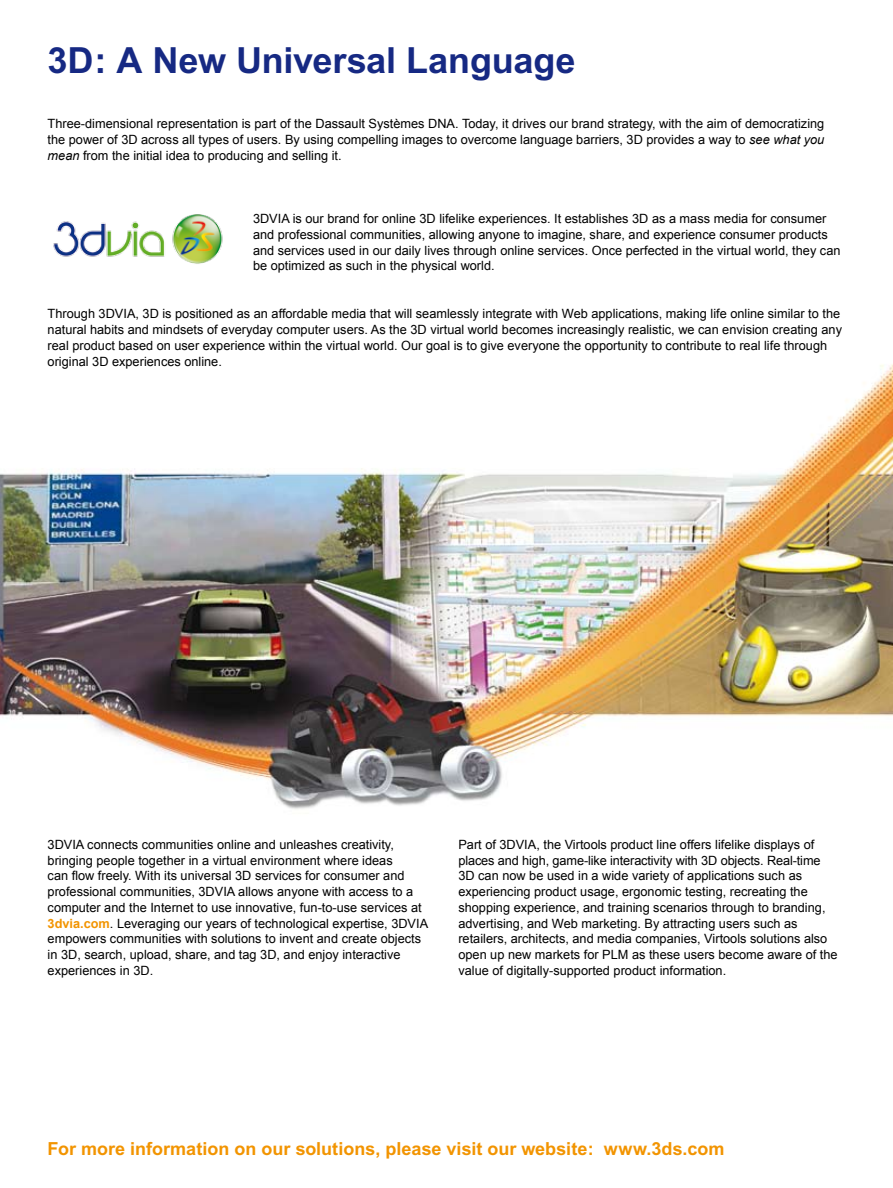
<style>
.page{position:relative;width:893px;height:1188px;background:#fff}
.page>*{position:absolute;margin:0;border:0;box-sizing:border-box;transform-origin:0 0}
.t1{font:700 36px "Arial";letter-spacing:-.005em;color:#162983}
.t2{font:700 18px "Arial";color:#f29400}
.t3{font:12.75px/15.8px "Arial";color:#000}
.s1{font-style:italic}
.s2{font-weight:700;color:#f29400}
</style>
<div class="page">
<img style="left:0;top:364px;width:893px;height:445px">
<img style="left:53px;top:214px;width:170px;height:50px">
<h1 class="t1" style="left:48px;top:40px;width:529px">3D: A New Universal Language</h1>
<p class="t3" style="left:48px;top:116px;width:778px;text-align:justify">Three-dimensional representation is part of the Dassault Systèmes DNA. Today, it drives our brand strategy, with the aim of democratizing the power of 3D across all types of users. By using compelling images to overcome language barriers, 3D provides a way to <span class="s1">see what you mean</span> from the initial idea to producing and selling it.</p>
<p class="t3" style="left:253px;top:211px;width:589px">3DVIA is our brand for online 3D lifelike experiences. It establishes 3D as a mass media for consumer and professional communities, allowing anyone to imagine, share, and experience consumer products and services used in our daily lives through online services. Once perfected in the virtual world, they can be optimized as such in the physical world.</p>
<p class="t3" style="left:48px;top:306px;width:796px">Through 3DVIA, 3D is positioned as an affordable media that will seamlessly integrate with Web applications, making life online similar to the natural habits and mindsets of everyday computer users. As the 3D virtual world becomes increasingly realistic, we can envision creating any real product based on user experience within the virtual world. Our goal is to give everyone the opportunity to contribute to real life through original 3D experiences online.</p>
<p class="t3" style="left:48px;top:837px;width:382px">3DVIA connects communities online and unleashes creativity, bringing people together in a virtual environment where ideas<br>can flow freely. With its universal 3D services for consumer and professional communities, 3DVIA allows anyone with access to a computer and the Internet to use innovative, fun-to-use services at <span class="s2">3dvia.com</span>. Leveraging our years of technological expertise, 3DVIA empowers communities with solutions to invent and create objects in 3D, search, upload, share, and tag 3D, and enjoy interactive experiences in 3D.</p>
<p class="t3" style="left:458px;top:837px;width:381px">Part of 3DVIA, the Virtools product line offers lifelike displays of places and high, game-like interactivity with 3D objects. Real-time 3D can now be used in a wide variety of applications such as experiencing product usage, ergonomic testing, recreating the shopping experience, and training scenarios through to branding, advertising, and Web marketing. By attracting users such as retailers, architects, and media companies, Virtools solutions also open up new markets for PLM as these users become aware of the value of digitally-supported product information.</p>
<h2 class="t2" style="left:48px;top:1138px;width:678px">For more information on our solutions, please visit our website: www.3ds.com</h2>
</div>
